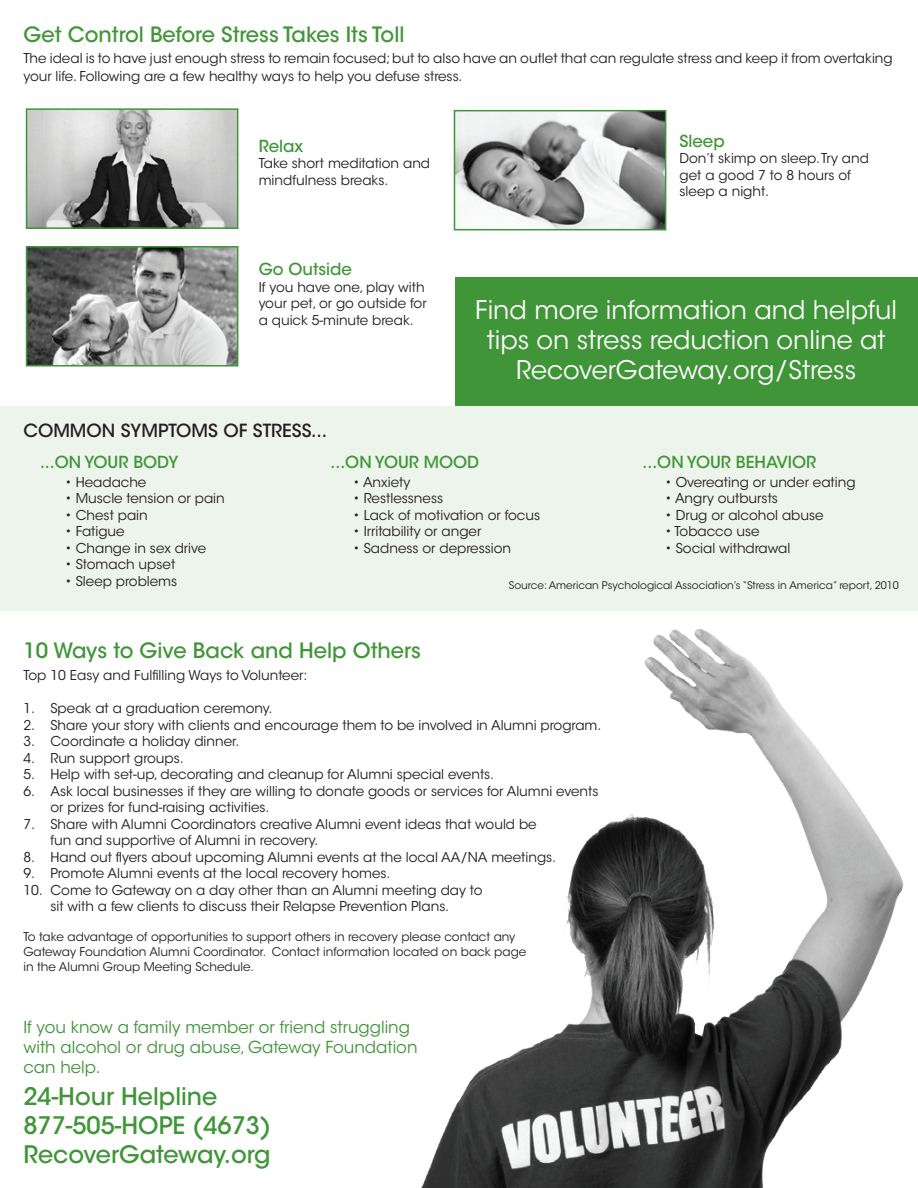
<style>
.page{position:relative;width:918px;height:1188px;background:#fff}
.page>*{position:absolute;margin:0;border:0;box-sizing:border-box;transform-origin:0 0}
.t1{font:25.5px/30px "ITC Avant Garde Std";color:#fff;text-align:center}
.t2{font:500 24px/28.8px "ITC Avant Garde Std";color:#3f9537}
.t3{font:500 21px "ITC Avant Garde Std";color:#3f9537}
.t4{font:500 18px "ITC Avant Garde Std";color:#231f20}
.t5{font:16.5px/19.8px "ITC Avant Garde Std";color:#3f9537}
.t6{font:500 16.5px "ITC Avant Garde Std";color:#3f9537}
.t7{font:13.5px/16.5px "ITC Avant Garde Std";color:#231f20}
.t8{font:12px/15px "ITC Avant Garde Std";color:#231f20}
.t9{font:10.5px "ITC Avant Garde Std";color:#231f20}
</style>
<div class="page">
<div style="left:455px;top:277px;width:463px;height:129px;background:#3f9537"></div>
<div style="left:0;top:406px;width:918px;height:204px;background:#ecf4eb"></div>
<img style="left:29px;top:111px;width:206px;height:115px">
<div style="left:26px;top:108px;width:212px;height:121px;border:2px solid #3f9537"></div>
<img style="left:457px;top:113px;width:206px;height:114px">
<div style="left:454px;top:110px;width:212px;height:120px;border:2px solid #3f9537"></div>
<img style="left:29px;top:249px;width:206px;height:115px">
<div style="left:26px;top:246px;width:212px;height:121px;border:2px solid #3f9537"></div>
<img style="left:421px;top:629px;width:483px;height:559px">
<h3 class="t3" style="left:23px;top:22px;width:382px">Get Control Before Stress Takes Its Toll</h3>
<p class="t7" style="left:23px;top:49px;width:871px;line-height:18px">The ideal is to have just enough stress to remain focused; but to also have an outlet that can regulate stress and keep it from overtaking your life. Following are a few healthy ways to help you defuse stress.</p>
<p class="t6" style="left:259px;top:136px;width:46px">Relax</p>
<p class="t7" style="left:259px;top:155px;width:173px">Take short meditation and mindfulness breaks.</p>
<p class="t6" style="left:259px;top:259px;width:95px">Go Outside</p>
<p class="t7" style="left:259px;top:279px;width:169px">If you have one, play with your pet, or go outside for a quick 5-minute break.</p>
<p class="t6" style="left:680px;top:131px;width:47px">Sleep</p>
<p class="t7" style="left:680px;top:150px;width:191px">Don’t skimp on sleep. Try and get a good 7 to 8 hours of sleep a night.</p>
<h1 class="t1" style="left:475px;top:295px;width:423px">Find more information and helpful tips on stress reduction online at<br>RecoverGateway.org/Stress</h1>
<h3 class="t4" style="left:23px;top:420px;width:147px">Common sympto</h3>
<h3 class="t4" style="left:192px;top:420px;width:72px">ms of stress</h3>
<h3 class="t4" style="left:311px;top:420px;width:18px">...</h3>
<p class="t6" style="left:40px;top:452px;width:140px">...On your body</p>
<p class="t7" style="left:65px;top:474px;width:83px">• Headache</p>
<p class="t7" style="left:65px;top:490px;width:161px">• Muscle tension or pain</p>
<p class="t7" style="left:65px;top:507px;width:84px">• Chest pain</p>
<p class="t7" style="left:65px;top:523px;width:61px">• Fatigue</p>
<p class="t7" style="left:65px;top:540px;width:143px">• Change in sex drive</p>
<p class="t7" style="left:65px;top:556px;width:112px">• Stomach upset</p>
<p class="t7" style="left:65px;top:573px;width:114px">• Sleep problems</p>
<p class="t6" style="left:331px;top:452px;width:150px">...On your mood</p>
<p class="t7" style="left:353px;top:474px;width:59px">• Anxiety</p>
<p class="t7" style="left:353px;top:490px;width:92px">• Restlessness</p>
<p class="t7" style="left:353px;top:507px;width:188px">• Lack of motivation or focus</p>
<p class="t7" style="left:353px;top:523px;width:130px">• Irritability or anger</p>
<p class="t7" style="left:353px;top:540px;width:160px">• Sadness or depression</p>
<p class="t6" style="left:643px;top:452px;width:104px">...On your beh</p>
<p class="t6" style="left:766px;top:452px;width:32px">avior</p>
<p class="t7" style="left:665px;top:474px;width:192px">• Overeating or under eating</p>
<p class="t7" style="left:665px;top:490px;width:114px">• Angry outbursts</p>
<p class="t7" style="left:665px;top:507px;width:160px">• Drug or alcohol abuse</p>
<p class="t7" style="left:665px;top:523px;width:96px">• Tobacco use</p>
<p class="t7" style="left:665px;top:540px;width:127px">• Social withdrawal</p>
<p class="t9" style="left:509px;top:579px;width:392px">Source: American Psychological Association’s “Stress in America” report, 2010</p>
<h3 class="t3" style="left:23px;top:637px;width:399px">10 Ways to Give Back and Help Others</h3>
<p class="t7" style="left:23px;top:667px;width:286px">Top 10 Easy and Fulfilling Ways to Volunteer:</p>
<p class="t7" style="left:23px;top:700px;width:250px">1. Speak at a graduation ceremony.</p>
<p class="t7" style="left:23px;top:717px;width:579px">2. Share your story with clients and encourage them to be involved in Alumni program.</p>
<p class="t7" style="left:23px;top:733px;width:218px">3. Coordinate a holiday dinner.</p>
<p class="t7" style="left:23px;top:750px;width:162px">4. Run support groups.</p>
<p class="t7" style="left:23px;top:766px;width:472px">5. Help with set-up, decorating and cleanup for Alumni special events.</p>
<p class="t7" style="left:50px;top:783px;width:550px;text-indent:-27px">6. Ask local businesses if they are willing to donate goods or services for Alumni events or prizes for fund-raising activities.</p>
<p class="t7" style="left:50px;top:816px;width:488px;text-indent:-27px">7. Share with Alumni Coordinators creative Alumni event ideas that would be fun and supportive of Alumni in recovery.</p>
<p class="t7" style="left:23px;top:849px;width:534px">8. Hand out flyers about upcoming Alumni events at the local AA/NA meetings.</p>
<p class="t7" style="left:23px;top:865px;width:369px">9. Promote Alumni events at the local recovery homes.</p>
<p class="t7" style="left:23px;top:882px;width:461px;text-align:center">10. Come to Gateway on a day other than an Alumni meeting day to sit with a few clients to discuss their Relapse Prevention Plans.</p>
<p class="t8" style="left:23px;top:930px;width:504px">To take advantage of opportunities to support others in recovery please contact any<br>Gateway Foundation Alumni Coordinator. Contact information located on back page in the Alumni Group Meeting Schedule.</p>
<p class="t5" style="left:23px;top:1018px;width:396px">If you know a family member or friend struggling with alcohol or drug abuse, Gateway Foundation can help.</p>
<h2 class="t2" style="left:23px;top:1082px;width:249px">24-Hour Helpline<br>877-505-HOPE (4673)<br>RecoverGateway.org</h2>
</div>
